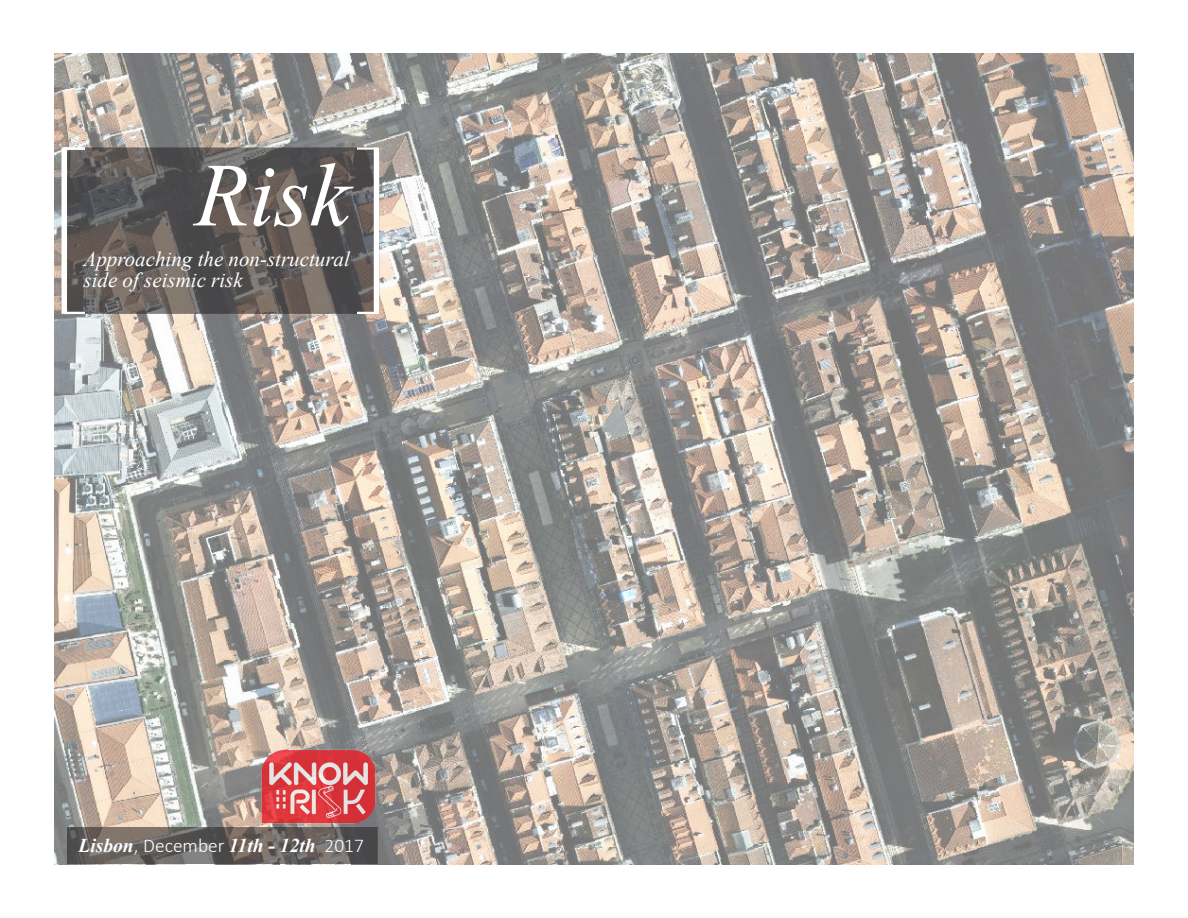
<style>
.page{position:relative;width:1188px;height:918px;background:#fff}
.page>*{position:absolute;margin:0;border:0;box-sizing:border-box;transform-origin:0 0}
.t1{font:italic 90px "Times New Roman";color:#fff}
.t2{font:italic 21px/21px "Times New Roman";color:#fff}
.t3{font:italic 700 19.5px "Times New Roman";color:#fff}
.s1{font-family:"Calibri";font-weight:300;font-style:normal}
</style>
<div class="page">
<img style="left:54px;top:53px;width:1080px;height:812px">
<svg style="left:67px;top:150px;width:307px;height:161px;background:#5f5957"></svg>
<div style="left:62px;top:147px;width:317px;height:167px;border:2px solid #231f20"></div>
<div style="left:62px;top:147px;width:5px;height:167px;background:#fff"></div>
<div style="left:374px;top:147px;width:5px;height:167px;background:#fff"></div>
<div style="left:63px;top:147px;width:20px;height:3px;border:2px solid #fff"></div>
<div style="left:64px;top:147px;width:21px;height:3px;border:2px solid #fff"></div>
<div style="left:357px;top:147px;width:21px;height:3px;border:2px solid #fff"></div>
<svg style="left:70px;top:830px;width:305px;height:31px;background:#65605d"></svg>
<div style="left:67px;top:827px;width:311px;height:37px;border:2px solid #231f20"></div>
<img style="left:260px;top:749px;width:117px;height:74px">
<p class="t1" style="left:195px;top:133px;width:156px">Risk</p>
<p class="t2" style="left:84px;top:248px;width:268px">Approaching the non-structural side of seismic risk</p>
<p class="t3" style="left:78px;top:832px;width:287px">Lisbon<span class="s1">, December</span> 11th - 12th <span class="s1">2017</span></p>
</div>
